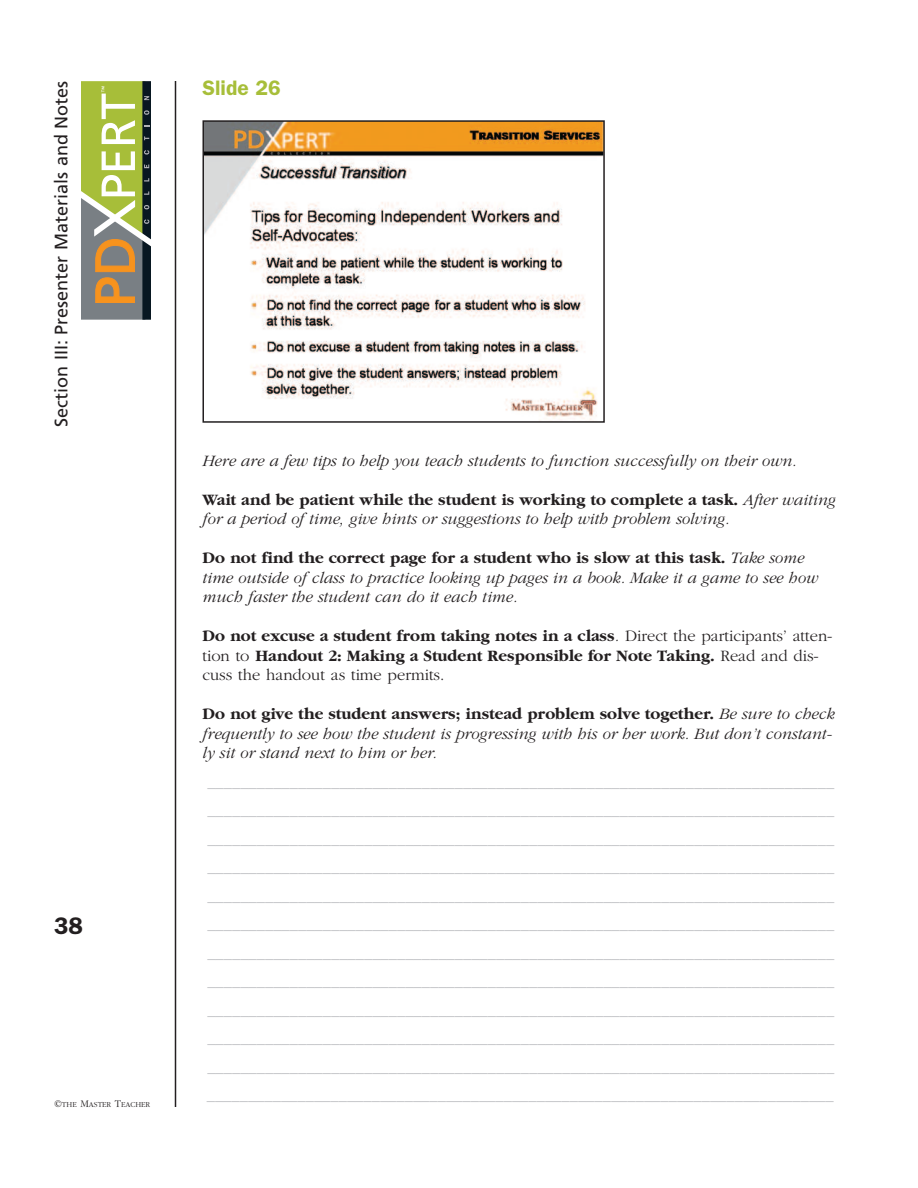
<style>
.page{position:relative;width:918px;height:1188px;background:#fff}
.page>*{position:absolute;margin:0;border:0;box-sizing:border-box;transform-origin:0 0}
.t1{font:600 24px "Franklin Gothic";color:#231f20}
.t2{font:600 21px "Franklin Gothic";color:#a7be39}
.t3{font:18px "Frutiger";color:#231f20}
.t4{font:300 16.5px/28.5px "Garamond";color:#bcbdc0;text-align:justify}
.t5{font:italic 300 16.5px/19.5px "Garamond";color:#231f20}
.t6{font:700 16.5px/19.5px "Garamond";color:#231f20}
.t7{font:300 7.8px "Garamond";color:#231f20}
.s1{font-size:10.5px}
.s2{font-weight:700;font-style:normal}
.s3{font-weight:300;font-style:italic}
.s4{font-weight:300}
</style>
<div class="page">
<svg style="left:81px;top:81px;width:70px;height:238px;background:#999e63"></svg>
<hr style="left:175px;top:81px;width:1px;height:1026px;background:#231f20">
<img style="left:205px;top:123px;width:397px;height:297px">
<div style="left:202px;top:120px;width:403px;height:303px;border:2px solid #231f20"></div>
<p class="t3" style="left:54px;top:427px;width:347px;rotate:-90deg">Section III: Presenter Materials and Notes</p>
<h1 class="t1" style="left:54px;top:918px;width:30px">38</h1>
<p class="t7" style="left:54px;top:1100px;width:98px"><span class="s1">©</span>THE <span class="s1">M</span>ASTER <span class="s1">T</span>EACHER</p>
<p class="t2" style="left:202px;top:81px;width:80px">Slide 26</p>
<p class="t5" style="left:202px;top:450px;width:596px">Here are a few tips to help you teach students to function successfully on their own.</p>
<p class="t5" style="left:202px;top:489px;width:635px"><span class="s2">Wait and be patient while the student is working to complete a task.</span> After waiting for a period of time, give hints or suggestions to help with problem solving.</p>
<p class="t5" style="left:202px;top:548px;width:617px"><span class="s2">Do not find the correct page for a student who is slow at this task.</span> Take some time outside of class to practice looking up pages in a book. Make it a game to see how much faster the student can do it each time.</p>
<p class="t6" style="left:202px;top:626px;width:632px">Do not excuse a student from taking notes in a class<span class="s3">.</span> <span class="s4">Direct the participants’ atten&shy;tion to</span> Handout 2: Making a Student Responsible for Note Taking. <span class="s4">Read and dis&shy;cuss the handout as time permits.</span></p>
<p class="t5" style="left:202px;top:704px;width:634px"><span class="s2">Do not give the student answers; instead problem solve together.</span> Be sure to check frequently to see how the student is progressing with his or her work. But don’t constant&shy;ly sit or stand next to him or her.</p>
<p class="t4" style="left:207px;top:767px;width:629px">____________________________________________________________________________ ____________________________________________________________________________ ____________________________________________________________________________ ____________________________________________________________________________ ____________________________________________________________________________ ____________________________________________________________________________ ____________________________________________________________________________ ____________________________________________________________________________ ____________________________________________________________________________ ____________________________________________________________________________ ____________________________________________________________________________ ____________________________________________________________________________</p>
</div>
